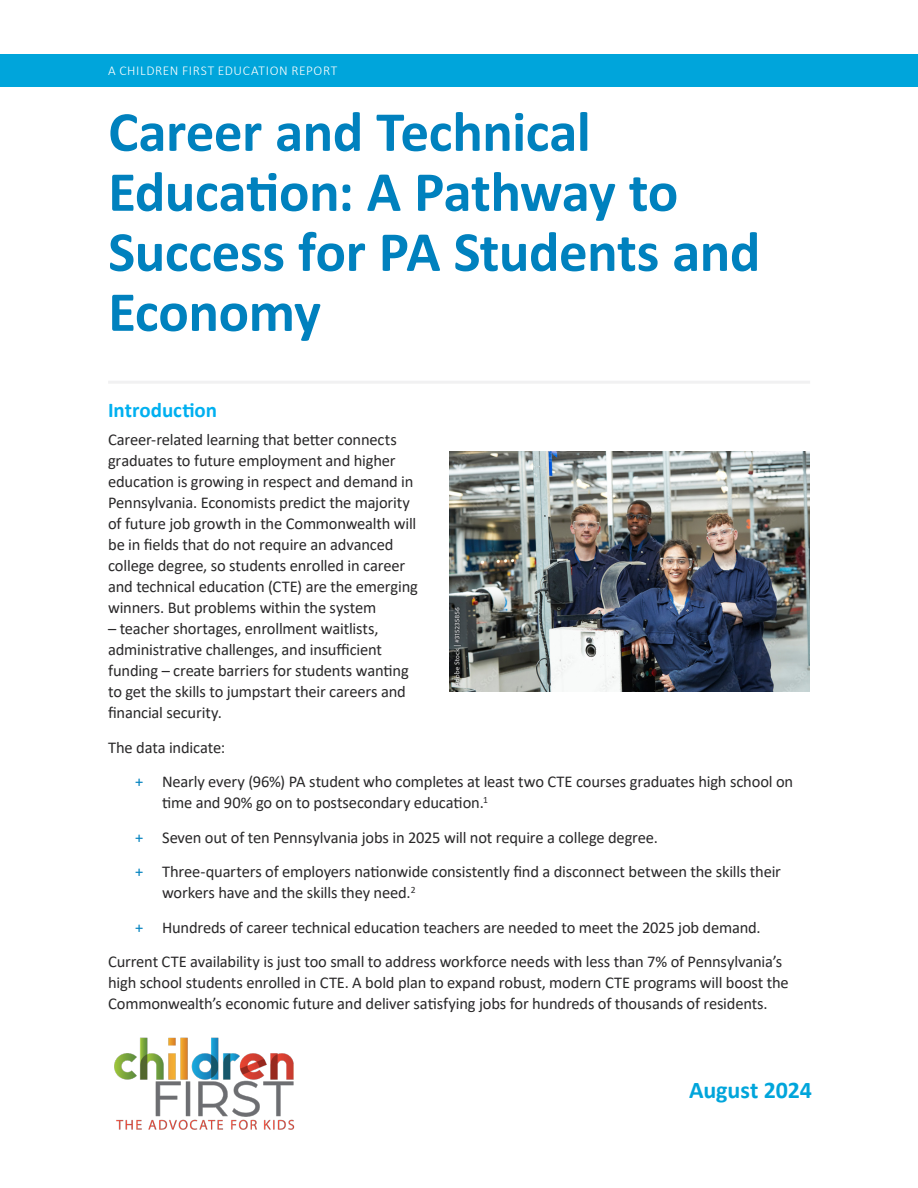
<style>
.page{position:relative;width:918px;height:1188px;background:#fff}
.page>*{position:absolute;margin:0;border:0;box-sizing:border-box;transform-origin:0 0}
.t1{font:700 57px/60px "Calibri";letter-spacing:-.01em;color:#0081be}
.t2{font:700 24px "Calibri";letter-spacing:-.005em;color:#00a5db}
.t3{font:700 21px "Calibri";color:#00b0f0}
.t4{font:16.5px/21px "Calibri";letter-spacing:-.01em;color:#292829}
.t5{font:300 13.5px "Calibri";letter-spacing:.045em;color:#fff}
.s1{color:#0081be}
</style>
<div class="page">
<div style="left:0;top:54px;width:918px;height:32px;background:#00a5db"></div>
<hr style="left:108px;top:381px;width:702px;height:3px;background:#f1f1f2">
<img style="left:114px;top:1037px;width:181px;height:93px">
<img style="left:449px;top:451px;width:360px;height:240px">
<p class="t5" style="left:108px;top:62px;width:231px">A CHILDREN FIRST EDUCATION REPORT</p>
<h1 class="t1" style="left:108px;top:101px;width:654px">Career and Technical<br>Education: A Pathway to<br>Success for PA Students and<br>Economy</h1>
<p class="t3" style="left:108px;top:396px;width:111px">Introduction</p>
<p class="t4" style="left:108px;top:429px;width:311px">Career-related learning that better connects graduates to future employment and higher education is growing in respect and demand in Pennsylvania. Economists predict the majority of future job growth in the Commonwealth will be in fields that do not require an advanced college degree, so students enrolled in career and technical education (CTE) are the emerging winners. But problems within the system</p>
<p class="t4" style="left:108px;top:618px;width:302px">– teacher shortages, enrollment waitlists, administrative challenges, and insufficient funding – create barriers for students wanting to get the skills to jumpstart their careers and financial security.</p>
<p class="t4" style="left:135px;top:730px;width:660px;line-height:34.5px;text-indent:-27px">The data indicate:<br><span class="s1">+</span> Nearly every (96%) PA student who completes at least two CTE courses graduates high school on</p>
<p class="t4" style="left:135px;top:785px;width:647px;line-height:34.5px;text-indent:27px">time and 90% go on to postsecondary education.<sup>1<br></sup><span class="s1">+</span> Seven out of ten Pennsylvania jobs in 2025 will not require a college degree.<br><span class="s1">+</span> Three-quarters of employers nationwide consistently find a disconnect between the skills their</p>
<p class="t4" style="left:162px;top:882px;width:255px">workers have and the skills they need.<sup>2</sup></p>
<p class="t4" style="left:135px;top:916px;width:627px"><span class="s1">+</span> Hundreds of career technical education teachers are needed to meet the 2025 job demand.</p>
<p class="t4" style="left:108px;top:951px;width:676px">Current CTE availability is just too small to address workforce needs with less than 7% of Pennsylvania’s</p>
<p class="t4" style="left:108px;top:972px;width:682px">high school students enrolled in CTE. A bold plan to expand robust, modern CTE programs will boost the<br>Commonwealth’s economic future and deliver satisfying jobs for hundreds of thousands of residents.</p>
<h2 class="t2" style="left:689px;top:1073px;width:124px">August 2024</h2>
</div>
